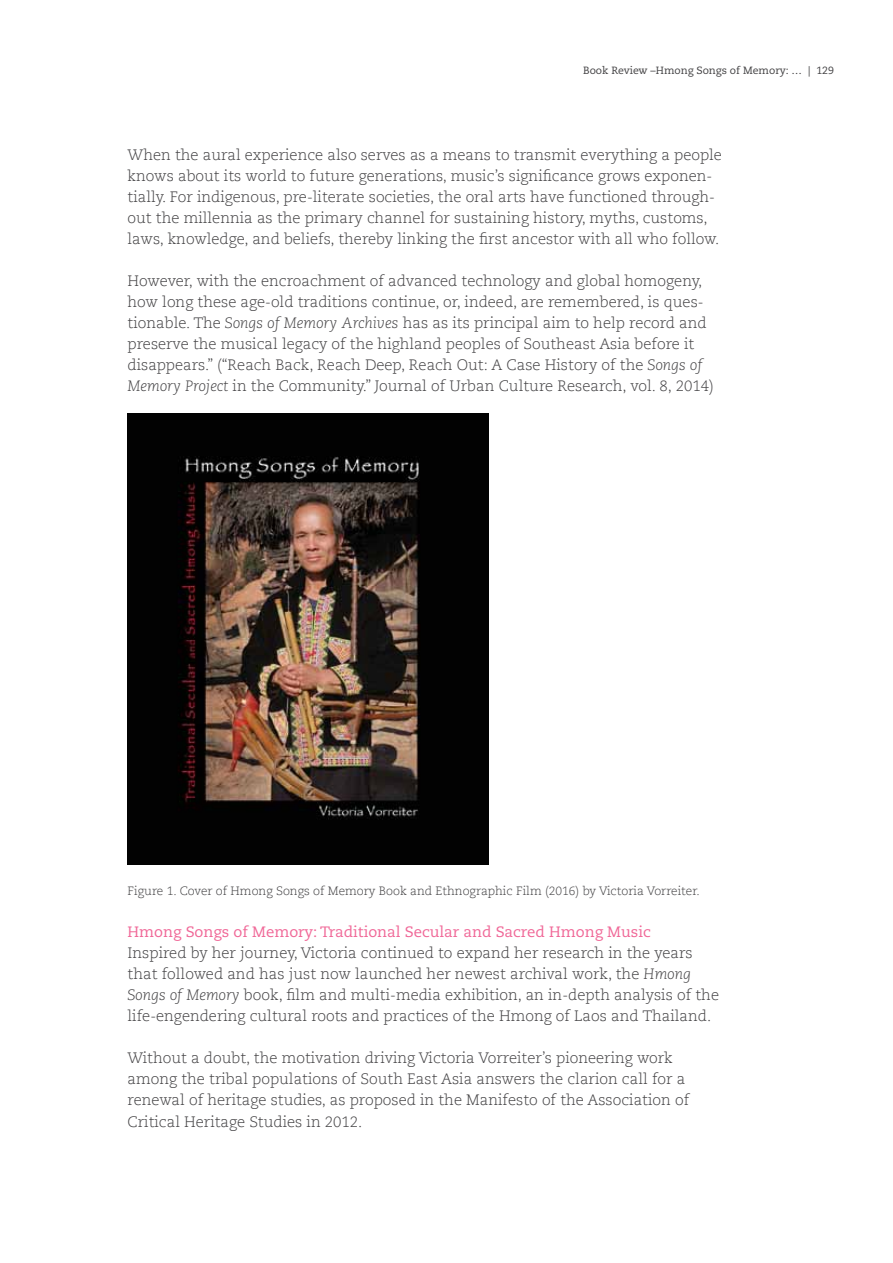
<style>
.page{position:relative;width:893px;height:1263px;background:#fff}
.page>*{position:absolute;margin:0;border:0;box-sizing:border-box;transform-origin:0 0}
.t1{font:300 15px/21px "Caecilia LT Std";color:#414042}
.t2{font:15px "Caecilia LT Std";color:#f06797}
.t3{font:300 12px "Caecilia LT Std";color:#414042}
.t4{font:10.5px "Caecilia LT Std";color:#414042}
.s1{font-style:italic}
</style>
<div class="page">
<img style="left:128px;top:414px;width:360px;height:450px">
<p class="t4" style="left:583px;top:64px;width:252px">Book Review –Hmong Songs of Memory: … | 129</p>
<p class="t1" style="left:128px;top:145px;width:596px">When the aural experience also serves as a means to transmit everything a people knows about its world to future generations, music’s significance grows exponen&shy;tially. For indigenous, pre-literate societies, the oral arts have functioned through&shy;out the millennia as the primary channel for sustaining history, myths, customs, laws, knowledge, and beliefs, thereby linking the first ancestor with all who follow.</p>
<p class="t1" style="left:128px;top:271px;width:588px">However, with the encroachment of advanced technology and global homogeny, how long these age-old traditions continue, or, indeed, are remembered, is ques&shy;tionable. The <span class="s1">Songs of Memory Archives</span> has as its principal aim to help record and preserve the musical legacy of the highland peoples of Southeast Asia before it disappears.” (“Reach Back, Reach Deep, Reach Out: A Case History of the <span class="s1">Songs of Memory Project</span> in the Community.” Journal of Urban Culture Research, vol. 8, 2014)</p>
<p class="t3" style="left:128px;top:884px;width:574px">Figure 1. Cover of Hmong Songs of Memory Book and Ethnographic Film (2016) by Victoria Vorreiter.</p>
<p class="t2" style="left:128px;top:923px;width:525px">Hmong Songs of Memory: Traditional Secular and Sacred Hmong Music</p>
<p class="t1" style="left:128px;top:943px;width:593px">Inspired by her journey, Victoria continued to expand her research in the years that followed and has just now launched her newest archival work, the <span class="s1">Hmong Songs of Memory</span> book, film and multi-media exhibition, an in-depth analysis of the life-engendering cultural roots and practices of the Hmong of Laos and Thailand.</p>
<p class="t1" style="left:128px;top:1048px;width:563px">Without a doubt, the motivation driving Victoria Vorreiter’s pioneering work among the tribal populations of South East Asia answers the clarion call for a renewal of heritage studies, as proposed in the Manifesto of the Association of Critical Heritage Studies in 2012.</p>
</div>
